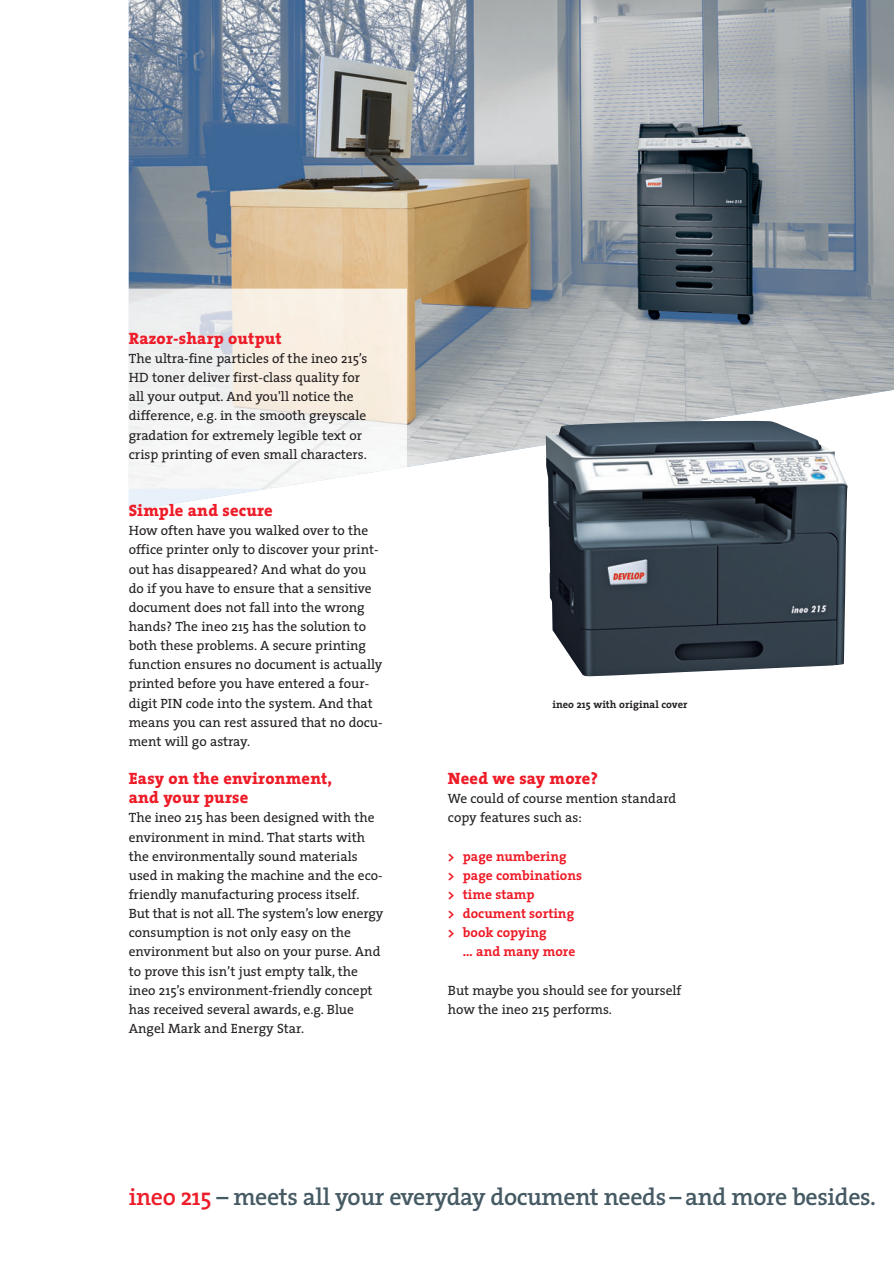
<style>
.page{position:relative;width:894px;height:1262px;background:#fff}
.page>*{position:absolute;margin:0;border:0;box-sizing:border-box;transform-origin:0 0}
.t1{font:600 24px "The Serif";letter-spacing:-.02em;color:#465a64}
.t2{font:800 16.5px/19.2px "The Serif";letter-spacing:.01em;color:#ee1c28}
.t3{font:13.5px/19.2px "The Serif";color:#231f20}
.t4{font:700 13.5px/19.2px "The Serif";color:#ee1c28}
.t5{font:700 10.5px "The Serif";letter-spacing:.005em;color:#231f20}
.s1{color:#ee1c28}
</style>
<div class="page">
<img style="left:129px;top:0;width:764px;height:489px">
<svg style="left:129px;top:489px;width:137px;height:22px"></svg>
<img style="left:129px;top:288px;width:278px;height:201px">
<img style="left:545px;top:421px;width:302px;height:255px">
<p class="t2" style="left:129px;top:330px;width:154px">Razor-sharp output</p>
<p class="t3" style="left:129px;top:350px;width:240px">The ultra-fine particles of the ineo 215’s HD toner deliver first-class quality for all your output. And you'll notice the difference, e.g. in the smooth greyscale gradation for extremely legible text or crisp printing of even small characters.</p>
<p class="t2" style="left:129px;top:502px;width:145px">Simple and secure</p>
<p class="t3" style="left:129px;top:522px;width:255px">How often have you walked over to the office printer only to discover your print&shy;out has disappeared? And what do you do if you have to ensure that a sensitive document does not fall into the wrong hands? The ineo 215 has the solution to both these problems. A secure printing function ensures no document is actually printed before you have entered a four&shy;digit PIN code into the system. And that means you can rest assured that no docu&shy;ment will go astray.</p>
<p class="t2" style="left:129px;top:770px;width:205px">Easy on the environment, and your purse</p>
<p class="t3" style="left:129px;top:809px;width:256px">The ineo 215 has been designed with the environment in mind. That starts with the environmentally sound materials used in making the machine and the eco&shy;friendly manufacturing process itself.<br>But that is not all. The system’s low energy consumption is not only easy on the environment but also on your purse. And to prove this isn’t just empty talk, the ineo 215’s environment-friendly concept has received several awards, e.g. Blue Angel Mark and Energy Star.</p>
<p class="t5" style="left:552px;top:700px;width:136px">ineo 215 with original cover</p>
<p class="t2" style="left:448px;top:770px;width:151px">Need we say more?</p>
<p class="t3" style="left:448px;top:790px;width:230px">We could of course mention standard copy features such as:</p>
<p class="t4" style="left:448px;top:848px;width:135px">&gt; page numbering<br>&gt; page combinations &gt; time stamp<br>&gt; document sorting &gt; book copying</p>
<p class="t4" style="left:462px;top:943px;width:114px">… and many more</p>
<p class="t3" style="left:448px;top:982px;width:235px">But maybe you should see for yourself how the ineo 215 performs.</p>
<h1 class="t1" style="left:129px;top:1187px;width:748px"><span class="s1">ineo 215</span> – meets all your everyday document needs – and more besides.</h1>
</div>
